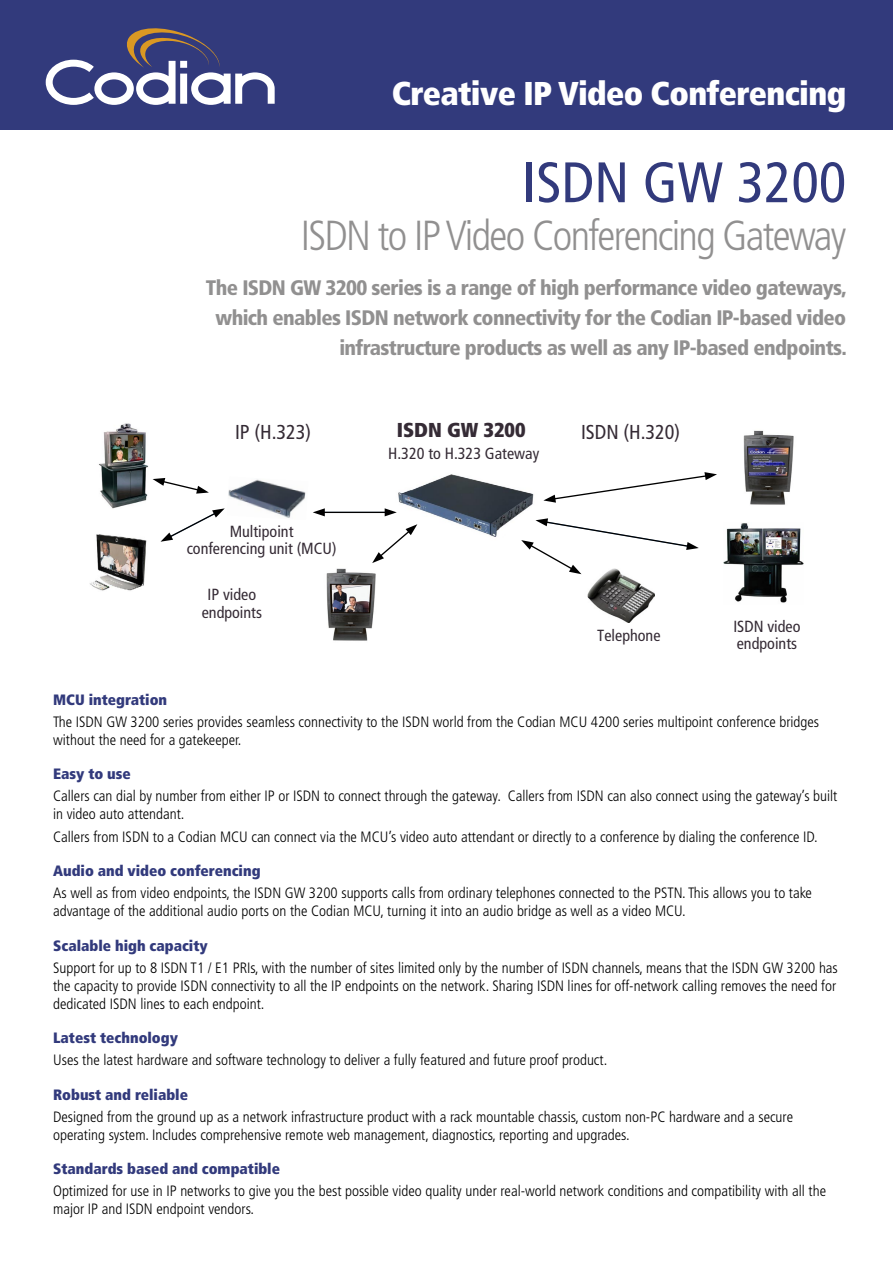
<style>
.page{position:relative;width:893px;height:1263px;background:#fff}
.page>*{position:absolute;margin:0;border:0;box-sizing:border-box;transform-origin:0 0}
.t1{font:condensed 57px "Frutiger";color:#323a7c}
.t2{font:300 condensed 42px "Frutiger";letter-spacing:-.04em;color:#919090}
.t3{font:900 condensed 33px "Frutiger";letter-spacing:-.02em;color:#fff}
.t4{font:900 condensed 21px/30px "Frutiger";letter-spacing:-.03em;color:#919090;text-align:right}
.t5{font:condensed 20.1px "Frutiger";color:#352b35}
.t6{font:900 condensed 20.1px "Frutiger";color:#352b35}
.t7{font:condensed 16.05px/17.4px "Frutiger";color:#352b35;text-align:center}
.t8{font:300 condensed 15px/18px "Frutiger";color:#000}
.t9{font:900 condensed 15px "Frutiger";color:#323a7c}
</style>
<div class="page">
<div style="left:0;top:0;width:893px;height:129px;background:#323a7c"></div>
<svg style="left:46px;top:28px;width:229px;height:77px"></svg>
<img style="left:398px;top:474px;width:136px;height:63px">
<img style="left:228px;top:479px;width:78px;height:39px">
<img style="left:723px;top:523px;width:81px;height:80px">
<img style="left:326px;top:568px;width:50px;height:73px">
<img style="left:99px;top:423px;width:50px;height:86px">
<svg style="left:153px;top:478px;width:56px;height:16px"></svg>
<hr style="left:323px;top:512px;width:63px;height:1px;background:#000">
<svg style="left:313px;top:508px;width:12px;height:8px"></svg>
<svg style="left:385px;top:508px;width:12px;height:8px"></svg>
<svg style="left:161px;top:508px;width:64px;height:34px"></svg>
<img style="left:743px;top:430px;width:51px;height:75px">
<svg style="left:521px;top:518px;width:178px;height:56px"></svg>
<svg style="left:372px;top:524px;width:45px;height:39px"></svg>
<svg style="left:543px;top:472px;width:174px;height:31px"></svg>
<img style="left:583px;top:568px;width:71px;height:54px">
<img style="left:89px;top:534px;width:58px;height:57px">
<h3 class="t3" style="left:392px;top:73px;width:456px">Creative IP Video Conferencing</h3>
<h1 class="t1" style="left:522px;top:149px;width:325px">ISDN GW 3200</h1>
<h2 class="t2" style="left:301px;top:211px;width:547px">ISDN to IP Video Conferencing Gateway</h2>
<h3 class="t4" style="left:206px;top:272px;width:643px">The ISDN GW 3200 series is a range of high performance video gateways, which enables ISDN network connectivity for the Codian IP-based video infrastructure products as well as any IP-based endpoints.</h3>
<h3 class="t5" style="left:235px;top:420px;width:77px">IP (H.323)</h3>
<h3 class="t6" style="left:397px;top:417px;width:130px">ISDN GW 3200</h3>
<p class="t7" style="left:388px;top:444px;width:153px">H.320 to H.323 Gateway</p>
<p class="t7" style="left:187px;top:523px;width:151px">Multipoint<br>conferencing unit (MCU)</p>
<p class="t7" style="left:202px;top:586px;width:62px">IP video endpoints</p>
<h3 class="t5" style="left:581px;top:420px;width:101px">ISDN (H.320)</h3>
<p class="t7" style="left:597px;top:627px;width:65px">Telephone</p>
<p class="t7" style="left:733px;top:618px;width:69px;text-align:left">ISDN video endpoints</p>
<p class="t9" style="left:53px;top:690px;width:116px">MCU integration</p>
<p class="t8" style="left:53px;top:713px;width:768px">The ISDN GW 3200 series provides seamless connectivity to the ISDN world from the Codian MCU 4200 series multipoint conference bridges without the need for a gatekeeper.</p>
<p class="t9" style="left:53px;top:765px;width:79px">Easy to use</p>
<p class="t8" style="left:53px;top:787px;width:786px">Callers can dial by number from either IP or ISDN to connect through the gateway. Callers from ISDN can also connect using the gateway’s built in video auto attendant.</p>
<p class="t8" style="left:53px;top:828px;width:766px">Callers from ISDN to a Codian MCU can connect via the MCU’s video auto attendant or directly to a conference by dialing the conference ID.</p>
<p class="t9" style="left:53px;top:861px;width:209px">Audio and video conferencing</p>
<p class="t8" style="left:53px;top:884px;width:760px">As well as from video endpoints, the ISDN GW 3200 supports calls from ordinary telephones connected to the PSTN. This allows you to take advantage of the additional audio ports on the Codian MCU, turning it into an audio bridge as well as a video MCU.</p>
<p class="t9" style="left:53px;top:936px;width:156px">Scalable high capacity</p>
<p class="t8" style="left:53px;top:959px;width:786px;text-align:justify">Support for up to 8 ISDN T1 / E1 PRIs, with the number of sites limited only by the number of ISDN channels, means that the ISDN GW 3200 has the capacity to provide ISDN connectivity to all the IP endpoints on the network. Sharing ISDN lines for off-network calling removes the need for dedicated ISDN lines to each endpoint.</p>
<p class="t9" style="left:53px;top:1028px;width:126px">Latest technology</p>
<p class="t8" style="left:53px;top:1051px;width:556px">Uses the latest hardware and software technology to deliver a fully featured and future proof product.</p>
<p class="t9" style="left:53px;top:1085px;width:136px">Robust and reliable</p>
<p class="t8" style="left:53px;top:1108px;width:741px">Designed from the ground up as a network infrastructure product with a rack mountable chassis, custom non-PC hardware and a secure operating system. Includes comprehensive remote web management, diagnostics, reporting and upgrades.</p>
<p class="t9" style="left:53px;top:1160px;width:228px">Standards based and compatible</p>
<p class="t8" style="left:53px;top:1182px;width:774px">Optimized for use in IP networks to give you the best possible video quality under real-world network conditions and compatibility with all the major IP and ISDN endpoint vendors.</p>
</div>
